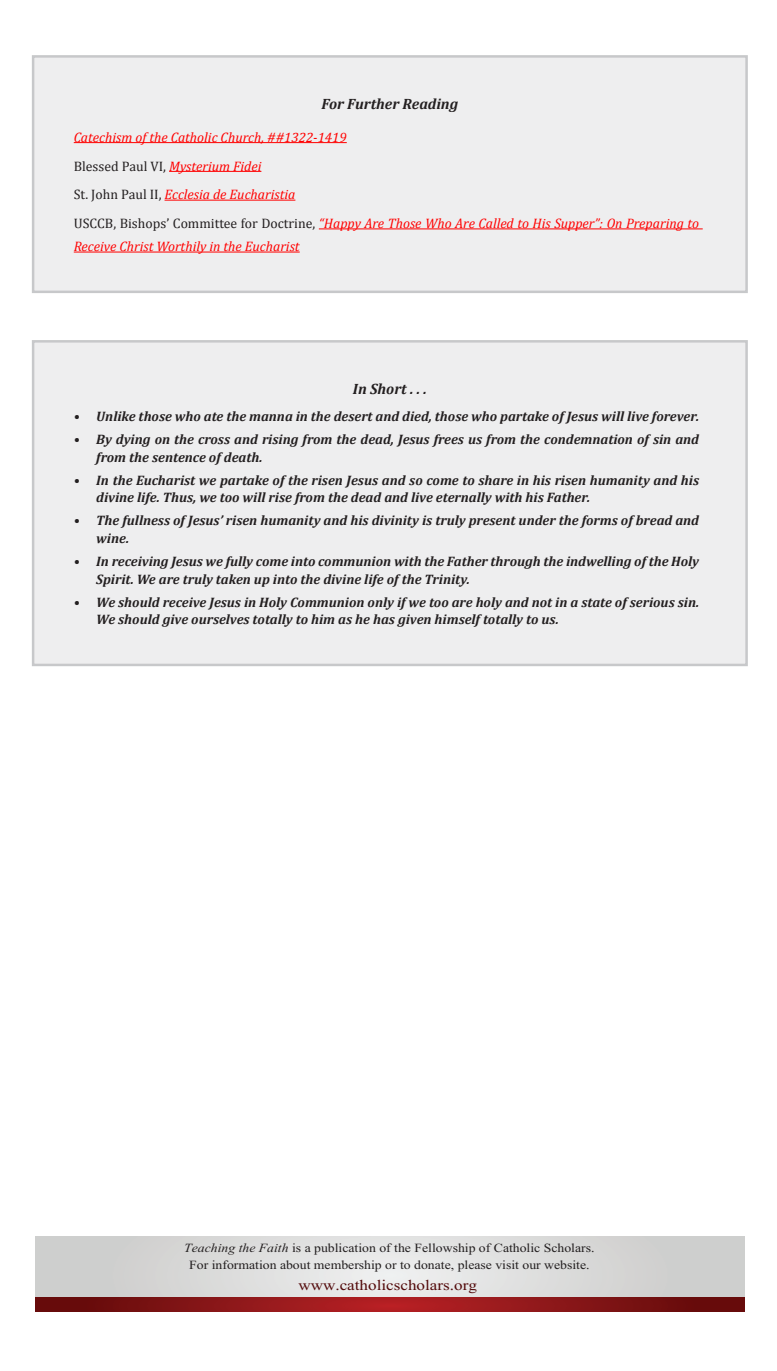
<style>
.page{position:relative;width:777px;height:1371px;background:#fff}
.page>*{position:absolute;margin:0;border:0;box-sizing:border-box;transform-origin:0 0}
.t1{font:22.5px "Angsana New";color:#530b0c;scale:1.15 1}
.t2{font:19px/17.8px "Angsana New";color:#231f20;scale:1.1 1}
.Heading_3{font:italic 700 15px "Cambria";color:#231f20}
.t3{font:italic 700 13.75px/17.5px "Cambria";color:#231f20}
.NOrmal_NI{font:italic 13.75px/23.1px "Cambria";color:#f00}
.NOrmal_NI-2{font:13.75px "Cambria";color:#231f20}
.s1{font-style:italic;color:#f00}
.s2{font-style:normal;color:#231f20}
.s3{font-style:italic}
</style>
<div class="page">
<div style="left:33px;top:341px;width:713px;height:324px;background:#eeeeef"></div>
<div style="left:32px;top:340px;width:715px;height:326px;border:2px solid #c7c8ca"></div>
<div style="left:33px;top:56px;width:713px;height:236px;background:#eeeeef"></div>
<hr style="left:74px;top:142px;width:272px;height:1px;background:#f00">
<hr style="left:169px;top:171px;width:92px;height:1px;background:#f00">
<hr style="left:164px;top:200px;width:131px;height:1px;background:#f00">
<hr style="left:319px;top:228px;width:383px;height:1px;background:#f00">
<hr style="left:74px;top:252px;width:225px;height:1px;background:#f00">
<div style="left:32px;top:55px;width:715px;height:238px;border:2px solid #c7c8ca"></div>
<svg style="left:36px;top:1236px;width:707px;height:61px;background:#dadad9"></svg>
<svg style="left:36px;top:1297px;width:707px;height:14px;background:#891517"></svg>
<p class="Heading_3" style="left:321px;top:93px;width:138px">For Further Reading</p>
<p class="NOrmal_NI" style="left:74px;top:125px;width:274px">Catechism of the Catholic Church, ##1322-1419</p>
<p class="NOrmal_NI-2" style="left:74px;top:158px;width:189px">Blessed Paul VI, <span class="s1">Mysterium Fidei</span></p>
<p class="NOrmal_NI" style="left:74px;top:182px;width:223px"><span class="s2">St. John Paul II,</span> Ecclesia de Eucharistia</p>
<p class="NOrmal_NI" style="left:74px;top:211px;width:626px"><span class="s2">USCCB, Bishops’ Committee for Doctrine,</span> “Happy Are Those Who Are Called to His Supper”: On Preparing to<br>Receive Christ Worthily in the Eucharist</p>
<p class="Heading_3" style="left:353px;top:378px;width:75px">In Short . . .</p>
<p class="t3" style="left:74px;top:407px;width:626px">• Unlike those who ate the manna in the desert and died, those who partake of Jesus will live forever.</p>
<p class="t3" style="left:96px;top:430px;width:604px;text-indent:-22px">• By dying on the cross and rising from the dead, Jesus frees us from the condemnation of sin and from the sentence of death.</p>
<p class="t3" style="left:96px;top:471px;width:604px;text-indent:-22px">• In the Eucharist we partake of the risen Jesus and so come to share in his risen humanity and his divine life. Thus, we too will rise from the dead and live eternally with his Father.</p>
<p class="t3" style="left:96px;top:511px;width:604px;text-indent:-22px">• The fullness of Jesus’ risen humanity and his divinity is truly present under the forms of bread and wine.</p>
<p class="t3" style="left:96px;top:552px;width:604px;text-indent:-22px">• In receiving Jesus we fully come into communion with the Father through the indwelling of the Holy<br>Spirit. We are truly taken up into the divine life of the Trinity.</p>
<p class="t3" style="left:96px;top:593px;width:604px;text-indent:-22px">• We should receive Jesus in Holy Communion only if we too are holy and not in a state of serious sin.<br>We should give ourselves totally to him as he has given himself totally to us.</p>
<p class="t2" style="left:184px;top:1237px;width:374px"><span class="s3">Teaching the Faith</span> is a publication of the Fellowship of Catholic Scholars.<br>For information about membership or to donate, please visit our website.</p>
<p class="t1" style="left:298px;top:1269px;width:157px">www.catholicscholars.org</p>
</div>
